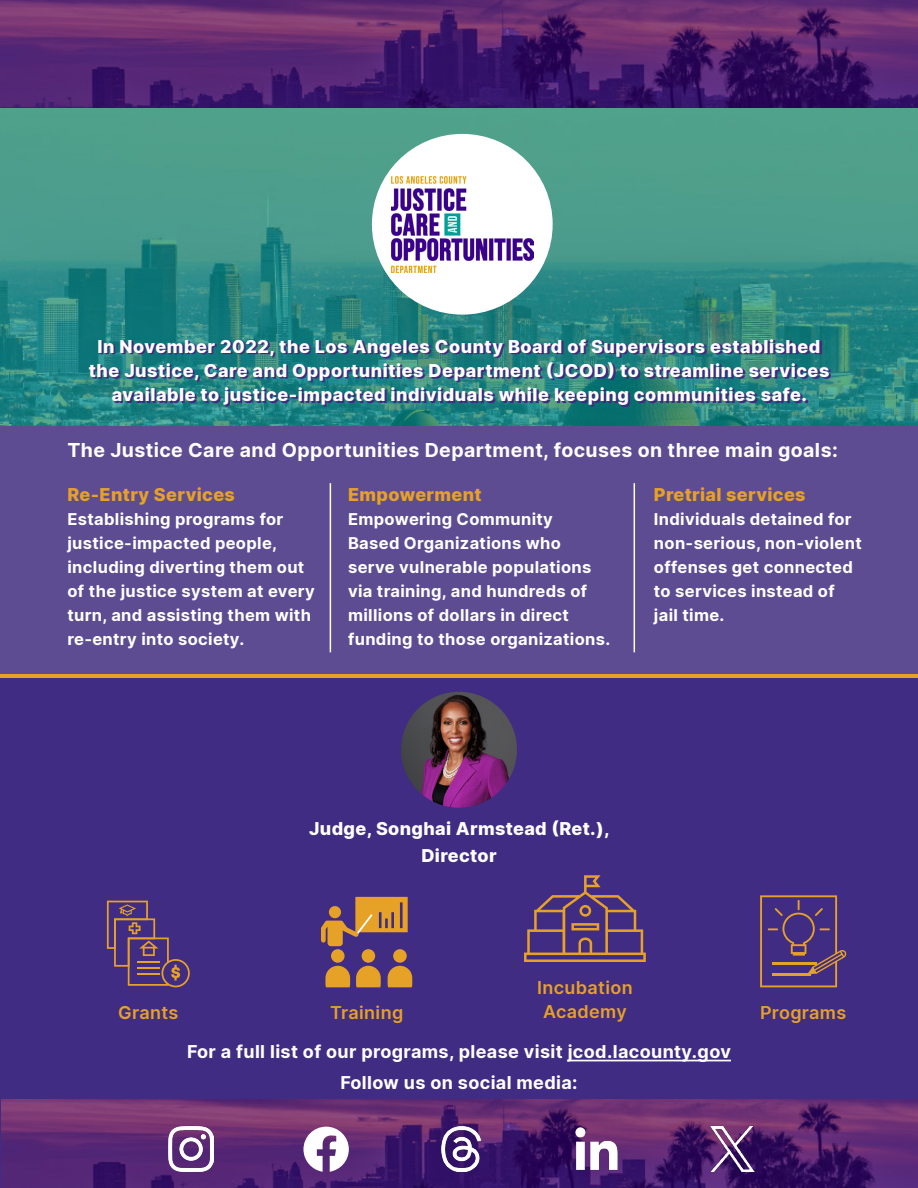
<style>
.page{position:relative;width:918px;height:1188px;background:#fff}
.page>*{position:absolute;margin:0;border:0;box-sizing:border-box;transform-origin:0 0}
.t1{font:700 19.5px "Inter";letter-spacing:.02em;color:#fff}
.t2{font:800 18px/24px "Inter";letter-spacing:.03em;color:#fff;text-align:center}
.t3{font:700 18px/31.3px "Inter";letter-spacing:.02em;color:#fff;text-align:center}
.t4{font:800 18px "Inter";letter-spacing:.02em;color:#e6a127}
.t5{font:600 18px/24px "Inter";letter-spacing:.02em;color:#e6a127;text-align:center}
.t6{font:700 16.5px/24px "Inter";letter-spacing:.02em;color:#fff}
</style>
<div class="page">
<img style="left:0;top:108px;width:918px;height:318px">
<div style="left:0;top:426px;width:918px;height:256px;background:#5e4c92"></div>
<div style="left:0;top:676px;width:918px;height:512px;background:#402c82"></div>
<img style="left:401px;top:692px;width:116px;height:116px;border-radius:58px">
<img style="left:0;top:0;width:918px;height:108px">
<svg style="left:90px;top:340px;width:741px;height:67px;background:#2b6d80"></svg>
<img style="left:2px;top:1100px;width:916px;height:88px">
<hr style="left:330px;top:483px;width:1px;height:169px;background:#fff">
<hr style="left:634px;top:483px;width:1px;height:169px;background:#fff">
<div style="left:372px;top:134px;width:181px;height:181px;background:#fff;border-radius:50%"></div>
<img style="left:391px;top:177px;width:142px;height:95px">
<hr style="left:1px;top:674px;width:917px;height:3px;background:#e6a127">
<svg style="left:107px;top:901px;width:83px;height:86px"></svg>
<hr style="left:137px;top:961px;width:23px;height:2px;background:#e6a127">
<hr style="left:137px;top:967px;width:23px;height:2px;background:#e6a127">
<hr style="left:137px;top:973px;width:23px;height:2px;background:#e6a127">
<div style="left:331px;top:949px;width:14px;height:14px;background:#e6a127;border-radius:50%"></div>
<svg style="left:325px;top:966px;width:25px;height:21px"></svg>
<div style="left:362px;top:949px;width:13px;height:14px;background:#e6a127;border-radius:50%"></div>
<svg style="left:356px;top:966px;width:25px;height:21px"></svg>
<div style="left:393px;top:949px;width:14px;height:14px;background:#e6a127;border-radius:50%"></div>
<svg style="left:388px;top:966px;width:24px;height:21px"></svg>
<svg style="left:321px;top:897px;width:87px;height:49px"></svg>
<svg style="left:760px;top:895px;width:87px;height:92px"></svg>
<hr style="left:772px;top:962px;width:45px;height:3px;background:#e6a127">
<hr style="left:772px;top:974px;width:39px;height:2px;background:#e6a127">
<svg style="left:524px;top:875px;width:122px;height:87px"></svg>
<hr style="left:568px;top:1060px;width:163px;height:1px;background:#fff">
<img style="left:168px;top:1127px;width:45px;height:45px">
<svg style="left:303px;top:1127px;width:46px;height:45px;background:#bfaac8"></svg>
<img style="left:439px;top:1127px;width:45px;height:45px">
<img style="left:710px;top:1127px;width:44px;height:45px">
<img style="left:574px;top:1127px;width:46px;height:45px">
<p class="t2" style="left:89px;top:334px;width:742px">In November 2022, the Los Angeles County Board of Supervisors established the Justice, Care and Opportunities Department (JCOD) to streamline services available to justice-impacted individuals while keeping communities safe.</p>
<p class="t1" style="left:68px;top:435px;width:772px">The Justice Care and Opportunities Department, focuses on three main goals:</p>
<p class="t4" style="left:68px;top:480px;width:169px">Re-Entry Services</p>
<p class="t6" style="left:68px;top:506px;width:249px">Establishing programs for justice-impacted people, including diverting them out of the justice system at every turn, and assisting them with re-entry into society.</p>
<p class="t4" style="left:654px;top:480px;width:153px">Pretrial services</p>
<p class="t6" style="left:654px;top:506px;width:209px">Individuals detained for non-serious, non-violent offenses get connected to services instead of jail time.</p>
<p class="t4" style="left:348px;top:480px;width:135px">Empowerment</p>
<p class="t6" style="left:348px;top:506px;width:264px">Empowering Community<br>Based Organizations who serve vulnerable populations via training, and hundreds of millions of dollars in direct funding to those organizations.</p>
<p class="t2" style="left:309px;top:814px;width:302px;line-height:27px">Judge, Songhai Armstead (Ret.),<br>Director</p>
<p class="t5" style="left:537px;top:975px;width:97px">Incubation<br>Academy</p>
<p class="t3" style="left:187px;top:1035px;width:545px">For a full list of our programs, please visit jcod.lacounty.gov<br>Follow us on social media:</p>
<p class="t5" style="left:118px;top:1000px;width:62px">Grants</p>
<p class="t5" style="left:330px;top:1000px;width:75px">Training</p>
<p class="t5" style="left:760px;top:1000px;width:88px">Programs</p>
</div>
